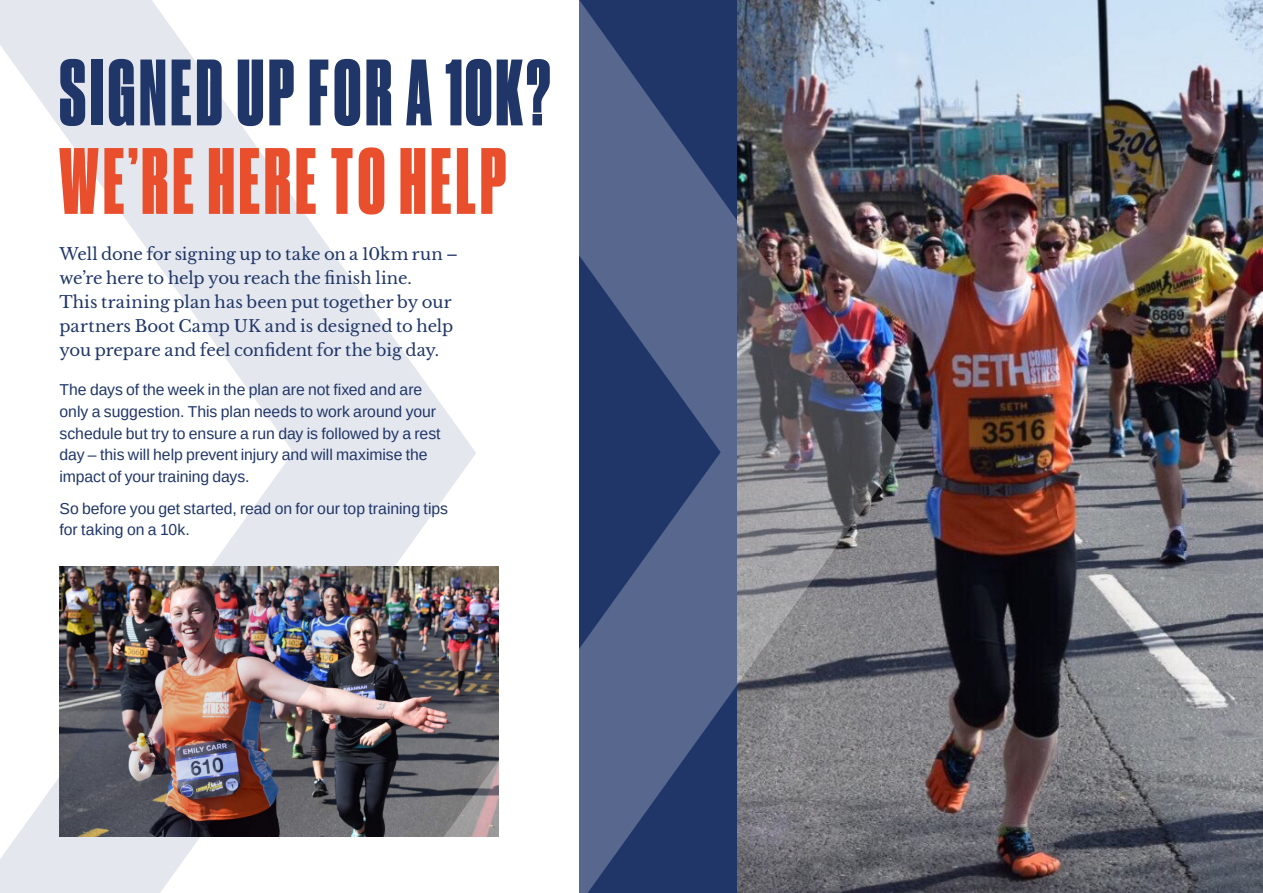
<style>
.page{position:relative;width:1263px;height:893px;background:#fff}
.page>*{position:absolute;margin:0;border:0;box-sizing:border-box;transform-origin:0 0}
.t1{font:88.5px "Druk Condensed Super";letter-spacing:.05em;color:#203669}
.t2{font:88.5px "Druk Condensed Super";letter-spacing:.05em;color:#e94f2d}
.t3{font:16.5px/24px "Libre Baskerville";letter-spacing:-.01em;color:#203669}
.t4{font:15.75px/21.8px "Arimo";color:#203669}
</style>
<div class="page">
<img style="left:904px;top:0;width:359px;height:893px">
<svg style="left:476px;top:0;width:428px;height:893px"></svg>
<img style="left:0;top:0;width:476px;height:893px">
<h1 class="t1" style="left:59px;top:38px;width:493px">SIGNED UP FOR A 10K?</h1>
<h1 class="t2" style="left:59px;top:127px;width:448px">WE’RE HERE TO HELP</h1>
<p class="t3" style="left:60px;top:242px;width:400px">Well done for signing up to take on a 10km run – we’re here to help you reach the finish line.<br>This training plan has been put together by our partners Boot Camp UK and is designed to help you prepare and feel confident for the big day.</p>
<p class="t4" style="left:60px;top:379px;width:383px">The days of the week in the plan are not fixed and are only a suggestion. This plan needs to work around your schedule but try to ensure a run day is followed by a rest day – this will help prevent injury and will maximise the impact of your training days.</p>
<p class="t4" style="left:60px;top:497px;width:390px">So before you get started, read on for our top training tips for taking on a 10k.</p>
</div>
